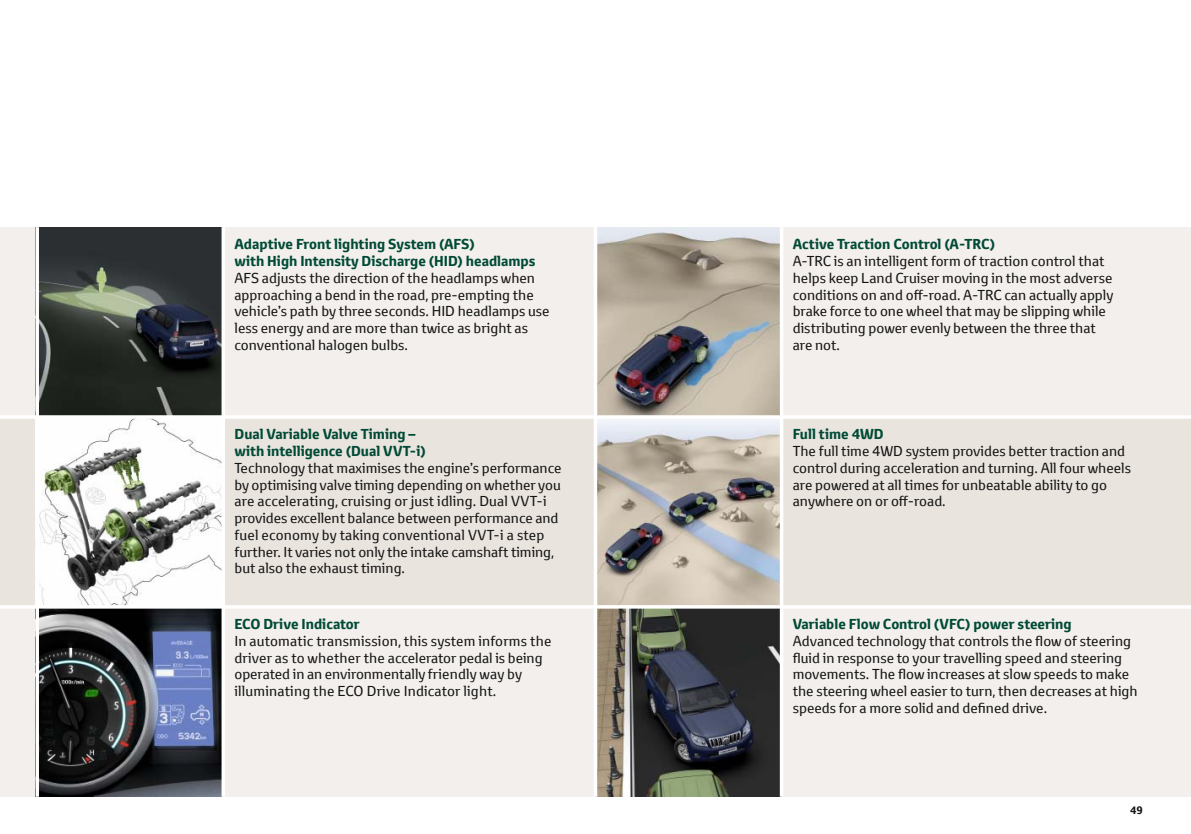
<style>
.page{position:relative;width:1191px;height:834px;background:#fff}
.page>*{position:absolute;margin:0;border:0;box-sizing:border-box;transform-origin:0 0}
.t1{font:14px/16.8px "Toyota Text";color:#131413}
.t2{font:700 14px/16.8px "Toyota Text";color:#004a36}
.t3{font:700 10.5px "Toyota Text";color:#131413}
</style>
<div class="page">
<div style="left:0;top:606px;width:1191px;height:190px;background:#f3efec"></div>
<div style="left:0;top:417px;width:1191px;height:189px;background:#eae4de"></div>
<div style="left:0;top:227px;width:1191px;height:190px;background:#f3efec"></div>
<img style="left:597px;top:227px;width:183px;height:188px">
<img style="left:39px;top:227px;width:182px;height:188px">
<svg style="left:39px;top:608px;width:182px;height:188px;background:#3e4351"></svg>
<svg style="left:39px;top:418px;width:182px;height:187px;background:#d3d5d1"></svg>
<img style="left:597px;top:418px;width:183px;height:187px">
<img style="left:597px;top:608px;width:183px;height:188px">
<hr style="left:0;top:415px;width:1191px;height:3px;background:#fff">
<hr style="left:0;top:605px;width:1191px;height:3px;background:#fff">
<svg style="left:35px;top:227px;width:4px;height:569px;fill:#fff"></svg>
<hr style="left:594px;top:227px;width:3px;height:569px;background:#fff">
<svg style="left:221px;top:227px;width:4px;height:569px;background:#e9eaea"></svg>
<hr style="left:780px;top:227px;width:3px;height:569px;background:#fff">
<p class="t2" style="left:234px;top:236px;width:303px">Adaptive Front lighting System (AFS)<br>with High Intensity Discharge (HID) headlamps</p>
<p class="t1" style="left:234px;top:269px;width:317px">AFS adjusts the direction of the headlamps when approaching a bend in the road, pre-empting the vehicle’s path by three seconds. HID headlamps use less energy and are more than twice as bright as conventional halogen bulbs.</p>
<p class="t2" style="left:234px;top:426px;width:193px">Dual Variable Valve Timing – with intelligence (Dual VVT-i)</p>
<p class="t1" style="left:234px;top:459px;width:328px">Technology that maximises the engine’s performance by optimising valve timing depending on whether you are accelerating, cruising or just idling. Dual VVT-i provides excellent balance between performance and fuel economy by taking conventional VVT-i a step further. It varies not only the intake camshaft timing, but also the exhaust timing.</p>
<p class="t2" style="left:234px;top:615px;width:127px">ECO Drive Indicator</p>
<p class="t1" style="left:234px;top:632px;width:318px">In automatic transmission, this system informs the driver as to whether the accelerator pedal is being operated in an environmentally friendly way by illuminating the ECO Drive Indicator light.</p>
<p class="t2" style="left:792px;top:236px;width:204px">Active Traction Control (A-TRC)</p>
<p class="t1" style="left:792px;top:252px;width:322px">A-TRC is an intelligent form of traction control that helps keep Land Cruiser moving in the most adverse conditions on and off-road. A-TRC can actually apply brake force to one wheel that may be slipping while distributing power evenly between the three that are not.</p>
<p class="t2" style="left:792px;top:426px;width:92px">Full time 4WD</p>
<p class="t1" style="left:792px;top:442px;width:340px">The full time 4WD system provides better traction and control during acceleration and turning. All four wheels are powered at all times for unbeatable ability to go anywhere on or off-road.</p>
<p class="t2" style="left:792px;top:615px;width:280px">Variable Flow Control (VFC) power steering</p>
<p class="t1" style="left:792px;top:632px;width:346px">Advanced technology that controls the flow of steering fluid in response to your travelling speed and steering movements. The flow increases at slow speeds to make the steering wheel easier to turn, then decreases at high speeds for a more solid and defined drive.</p>
<p class="t3" style="left:1130px;top:802px;width:14px">49</p>
</div>
